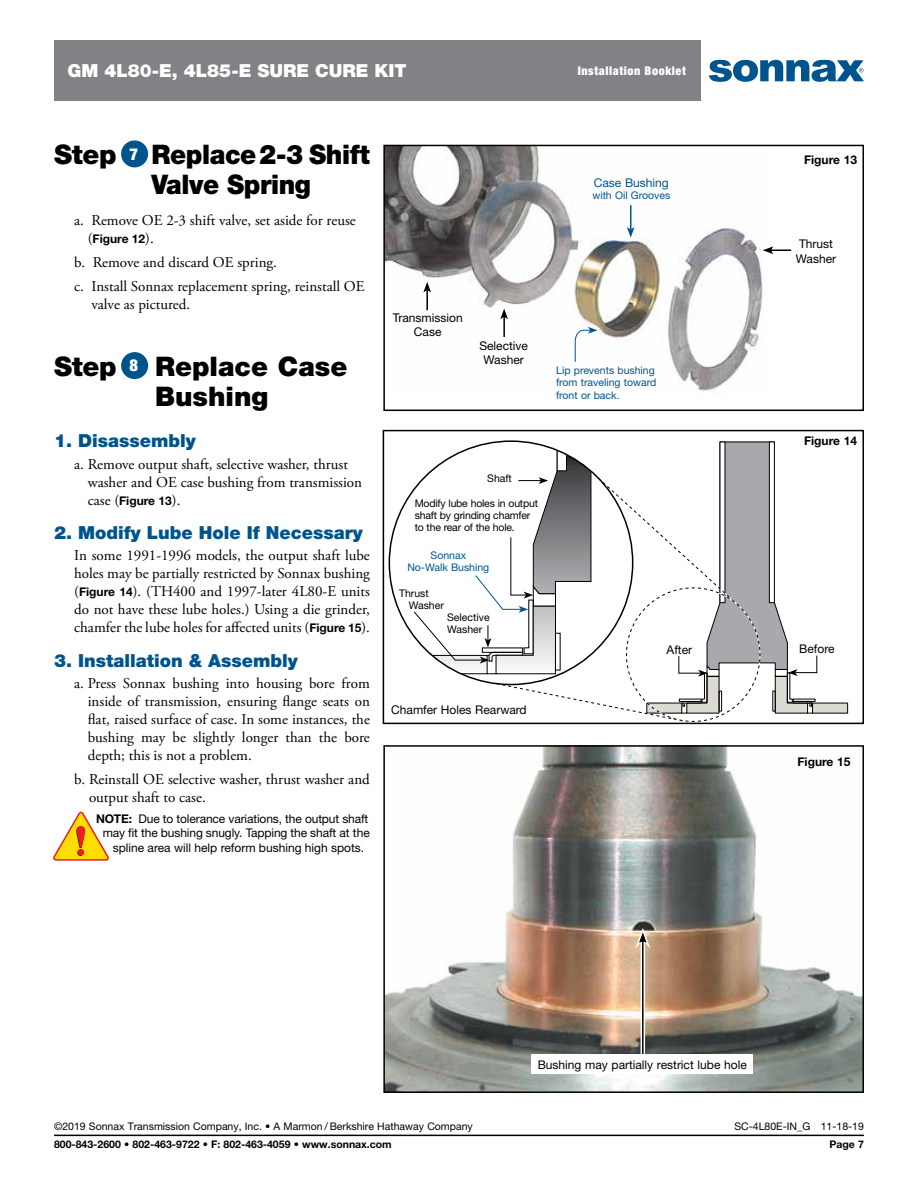
<style>
.page{position:relative;width:918px;height:1188px;background:#fff}
.page>*{position:absolute;margin:0;border:0;box-sizing:border-box;transform-origin:0 0}
.t1{font:900 27px/30px "Helvetica Neue LT Std";letter-spacing:-.01em;color:#000}
.t2{font:900 27px/30px "Helvetica Neue LT Std";letter-spacing:-.01em;color:#000;scale:.95 1}
.t3{font:900 18px "Helvetica Neue LT Std";color:#00548e}
.t4{font:900 18px "Helvetica Neue LT Std";color:#fff}
.t5{font:900 condensed 16.5px "Helvetica Neue LT Std";color:#fff}
.t6{font:15px/18px "Adobe Garamond Pro";color:#000}
.t7{font:12px/14.4px "Helvetica Neue LT Std";color:#000;text-align:center}
.t8{font:700 12px "Helvetica Neue LT Std";color:#000}
.t9{font:900 condensed 12px "Helvetica Neue LT Std";letter-spacing:.05em;color:#fff}
.t10{font:12px "Helvetica Neue LT Std";color:#00548e}
.t11{font:10.5px/12px "Helvetica Neue LT Std";color:#000}
.t12{font:10.5px/12.6px "Helvetica Neue LT Std";color:#00548e}
.t13{font:10.5px/12px "Helvetica Neue LT Std";letter-spacing:-.02em;color:#000}
.t14{font:700 10.5px "Helvetica Neue LT Std";color:#000}
.s1{font-family:"Adobe Garamond Pro";font-weight:400;font-size:15px}
.s2{font-family:"Helvetica Neue LT Std";font-weight:700;font-size:12px}
.s3{font-weight:700}
</style>
<div class="page">
<div style="left:121px;top:140px;width:27px;height:27px;background:#00548e;border-radius:50%"></div>
<div style="left:121px;top:352px;width:27px;height:27px;background:#00548e;border-radius:50%"></div>
<svg style="left:53px;top:812px;width:56px;height:49px"></svg>
<img style="left:386px;top:148px;width:378px;height:243px">
<div style="left:383px;top:145px;width:481px;height:266px;border:2px solid #000"></div>
<svg style="left:627px;top:205px;width:8px;height:33px"></svg>
<hr style="left:503px;top:317px;width:2px;height:20px;background:#000">
<svg style="left:500px;top:309px;width:8px;height:10px"></svg>
<hr style="left:426px;top:290px;width:2px;height:20px;background:#000">
<svg style="left:423px;top:282px;width:8px;height:10px"></svg>
<svg style="left:574px;top:327px;width:23px;height:36px"></svg>
<hr style="left:771px;top:249px;width:20px;height:2px;background:#000">
<svg style="left:763px;top:246px;width:10px;height:8px"></svg>
<div style="left:813px;top:703px;width:35px;height:10px;background:#dddad3"></div>
<div style="left:383px;top:430px;width:481px;height:294px;border:2px solid #000"></div>
<svg style="left:389px;top:489px;width:24px;height:147px"></svg>
<svg style="left:413px;top:441px;width:405px;height:281px"></svg>
<img style="left:386px;top:748px;width:475px;height:342px">
<div style="left:383px;top:745px;width:481px;height:348px;border:2px solid #000"></div>
<hr style="left:641px;top:940px;width:4px;height:117px;background:#fff">
<hr style="left:642px;top:940px;width:2px;height:118px;background:#000">
<svg style="left:635px;top:928px;width:15px;height:21px"></svg>
<div style="left:531px;top:1055px;width:222px;height:19px;background:#fff"></div>
<hr style="left:54px;top:1135px;width:810px;height:1px;background:#000">
<svg style="left:709px;top:60px;width:155px;height:22px"></svg>
<div style="left:54px;top:40px;width:647px;height:61px;background:#808285"></div>
<p class="t4" style="left:68px;top:60px;width:340px">GM 4L80-E, 4L85-E SURE CURE KIT</p>
<p class="t9" style="left:578px;top:63px;width:110px">Installation Booklet</p>
<h1 class="t1" style="left:54px;top:139px;width:64px">Step</h1>
<h1 class="t2" style="left:151px;top:139px;width:231px">Replace 2-3 Shift<br>Valve Spring</h1>
<p class="t6" style="left:74px;top:212px;width:283px">a. Remove OE 2-3 shift valve, set aside for reuse</p>
<p class="t8" style="left:88px;top:232px;width:68px"><span class="s1">(</span>Figure 12<span class="s1">).</span></p>
<p class="t6" style="left:74px;top:251px;width:292px;line-height:24px">b. Remove and discard OE spring.<br>c. Install Sonnax replacement spring, reinstall OE</p>
<p class="t6" style="left:91px;top:296px;width:100px">valve as pictured.</p>
<p class="t5" style="left:130px;top:144px;width:10px">7</p>
<p class="t7" style="left:393px;top:310px;width:72px">Transmission<br>Case</p>
<p class="t10" style="left:594px;top:175px;width:77px">Case Bushing</p>
<p class="t12" style="left:592px;top:189px;width:79px">with Oil Grooves</p>
<p class="t8" style="left:804px;top:153px;width:55px">Figure 13</p>
<p class="t7" style="left:796px;top:237px;width:42px;text-align:left">Thrust<br>Washer</p>
<h1 class="t1" style="left:54px;top:351px;width:64px">Step</h1>
<h1 class="t1" style="left:155px;top:351px;width:194px">Replace Case<br>Bushing</h1>
<p class="t3" style="left:54px;top:430px;width:143px">1. Disassembly</p>
<p class="t6" style="left:88px;top:456px;width:276px;text-indent:-14px">a. Remove output shaft, selective washer, thrust washer and OE case bushing from transmission</p>
<p class="t8" style="left:88px;top:493px;width:94px"><span class="s1">case (</span>Figure 13<span class="s1">).</span></p>
<p class="t3" style="left:54px;top:522px;width:310px">2. Modify Lube Hole If Necessary</p>
<p class="t6" style="left:74px;top:547px;width:297px;text-align:justify">In some 1991-1996 models, the output shaft lube holes may be partially restricted by Sonnax bushing (<span class="s2">Figure 14</span>). (TH400 and 1997-later 4L80-E units do not have these lube holes.) Using a die grinder, chamfer the lube holes for affected units (<span class="s2">Figure 15</span>).</p>
<p class="t3" style="left:54px;top:650px;width:245px">3. Installation &amp; Assembly</p>
<p class="t6" style="left:88px;top:675px;width:284px;text-align:justify;text-indent:-14px">a. Press Sonnax bushing into housing bore from inside of transmission, ensuring flange seats on flat, raised surface of case. In some instances, the bushing may be slightly longer than the bore depth; this is not a problem.</p>
<p class="t6" style="left:89px;top:771px;width:282px;text-indent:-15px">b. Reinstall OE selective washer, thrust washer and output shaft to case.</p>
<p class="t7" style="left:96px;top:811px;width:274px"><span class="s3">NOTE:</span> Due to tolerance variations, the output shaft</p>
<p class="t7" style="left:103px;top:826px;width:269px">may fit the bushing snugly. Tapping the shaft at the</p>
<p class="t7" style="left:113px;top:840px;width:253px">spline area will help reform bushing high spots.</p>
<p class="t5" style="left:130px;top:355px;width:10px">8</p>
<p class="t7" style="left:479px;top:338px;width:50px">Selective<br>Washer</p>
<p class="t11" style="left:487px;top:472px;width:26px">Shaft</p>
<p class="t13" style="left:415px;top:497px;width:125px">Modify lube holes in output shaft by grinding chamfer to the rear of the hole.</p>
<p class="t12" style="left:407px;top:550px;width:83px;line-height:12px;text-align:center">Sonnax<br>No-Walk Bushing</p>
<p class="t11" style="left:409px;top:587px;width:37px;text-indent:-10px">Thrust<br>Washer</p>
<p class="t11" style="left:447px;top:612px;width:44px">Selective<br>Washer</p>
<p class="t12" style="left:556px;top:363px;width:102px">Lip prevents bushing from traveling toward front or back.</p>
<p class="t8" style="left:804px;top:434px;width:55px">Figure 14</p>
<p class="t7" style="left:667px;top:643px;width:27px">After</p>
<p class="t7" style="left:799px;top:642px;width:37px">Before</p>
<p class="t7" style="left:391px;top:702px;width:137px">Chamfer Holes Rearward</p>
<p class="t8" style="left:798px;top:754px;width:55px">Figure 15</p>
<p class="t7" style="left:538px;top:1057px;width:211px">Bushing may partially restrict lube hole</p>
<p class="t11" style="left:54px;top:1120px;width:420px">©2019 Sonnax Transmission Company, Inc. • A Marmon / Berkshire Hathaway Company</p>
<p class="t11" style="left:734px;top:1120px;width:131px">SC-4L80E-IN_G 11-18-19</p>
<p class="t14" style="left:54px;top:1138px;width:339px">800-843-2600 • 802-463-9722 • F: 802-463-4059 • www.sonnax.com</p>
<p class="t14" style="left:829px;top:1138px;width:36px">Page 7</p>
</div>
